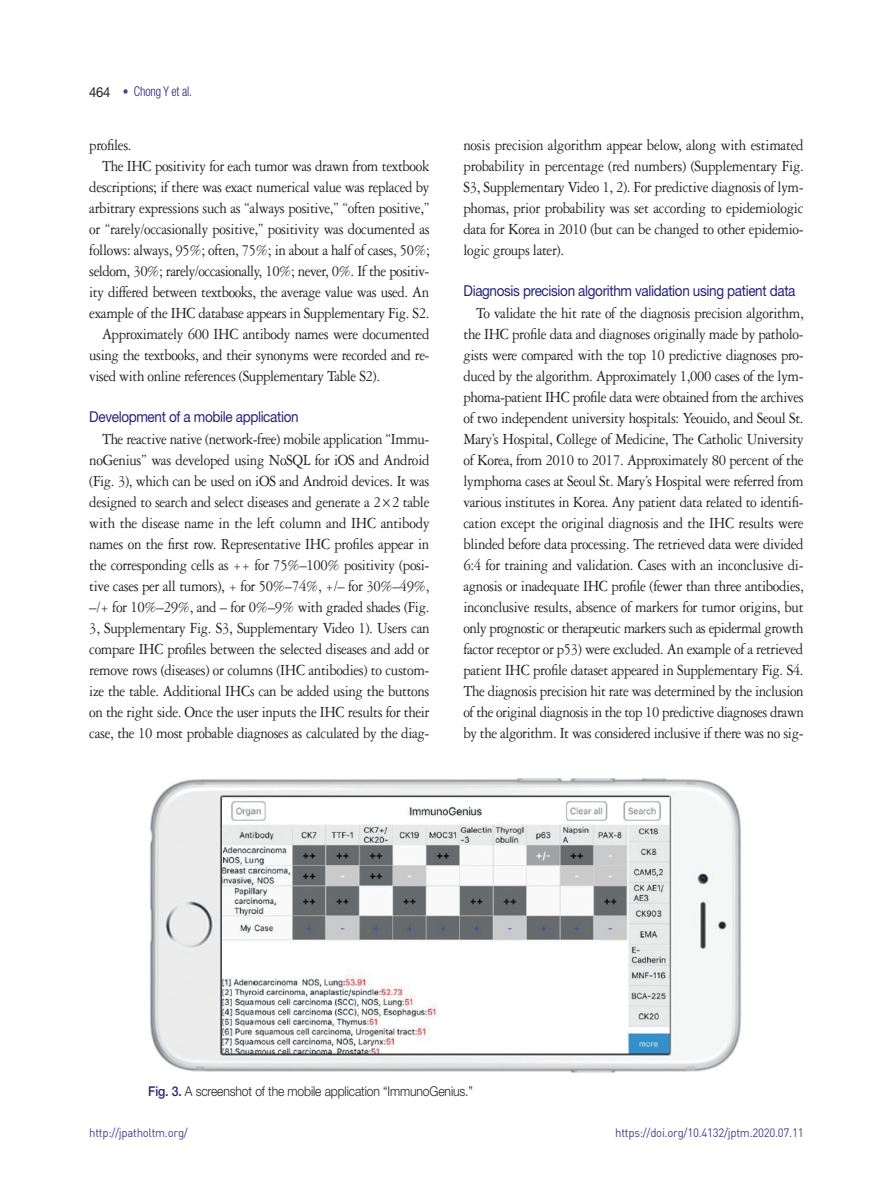
<style>
.page{position:relative;width:893px;height:1191px;background:#fff}
.page>*{position:absolute;margin:0;border:0;box-sizing:border-box;transform-origin:0 0}
.t1{font:16.5px/21px "Garamond 3 LT Std";letter-spacing:-.025em;color:#231f20;text-align:justify;scale:.9 1}
.t2{font:15px "Helvetica Neue LT Std";letter-spacing:-.025em;color:#26237b;scale:.9 1}
.t3{font:300 13.5px "Helvetica Neue LT Std";letter-spacing:-.01em;color:#231f20;scale:.9 1}
.t4{font:300 condensed 13.5px "Helvetica Neue LT Std";letter-spacing:-.01em;color:#26237b;scale:.9 1}
.t5{font:12px "Dinreg";letter-spacing:-.025em;color:#45428b;scale:.95 1}
.s1{font-weight:400;font-stretch:normal;font-size:13.8px;color:#231f20}
.s2{font-size:12.75px;color:#45428b}
.s3{font-family:"Minion Pro"}
.s4{font-weight:500;color:#26237b}
</style>
<div class="page">
<img style="left:150px;top:778px;width:591px;height:295px">
<p class="t4" style="left:89px;top:84px;width:116px"><span class="s1">464</span> <span class="s2">•</span> Chong Y et al.</p>
<p class="t1" style="left:89px;top:134px;width:49px">profiles.</p>
<p class="t1" style="left:102px;top:155px;width:365px">The IHC positivity for each tumor was drawn from textbook</p>
<p class="t1" style="left:89px;top:176px;width:379px">descriptions; if there was exact numerical value was replaced by</p>
<p class="t1" style="left:89px;top:197px;width:379px">arbitrary expressions such as “always positive,” “often positive,”</p>
<p class="t1" style="left:89px;top:218px;width:380px">or “rarely/occasionally positive,” positivity was documented as</p>
<p class="t1" style="left:89px;top:239px;width:380px">follows: always, 95%; often, 75%; in about a half of cases, 50%;</p>
<p class="t1" style="left:89px;top:260px;width:379px">seldom, 30%; rarely/occasionally, 10%; never, 0%. If the positiv-</p>
<p class="t1" style="left:89px;top:281px;width:379px">ity differed between textbooks, the average value was used. An</p>
<p class="t1" style="left:89px;top:302px;width:380px">example of the IHC database appears in Supplementary Fig. S2.</p>
<p class="t1" style="left:102px;top:323px;width:365px">Approximately 600 IHC antibody names were documented</p>
<p class="t1" style="left:89px;top:344px;width:379px">using the textbooks, and their synonyms were recorded and re-</p>
<p class="t1" style="left:89px;top:365px;width:325px">vised with online references (Supplementary Table S2).</p>
<p class="t2" style="left:89px;top:407px;width:234px">Development of a mobile application</p>
<p class="t1" style="left:89px;top:428px;width:380px;text-indent:13px">The reactive native (network-free) mobile application “Immu&shy;noGenius” was developed using NoSQL for iOS and Android (Fig. 3), which can be used on iOS and Android devices. It was designed to search and select diseases and generate a 2<span class="s3">×</span>2 table with the disease name in the left column and IHC antibody names on the first row. Representative IHC profiles appear in the corresponding cells as ++ for 75%–100% positivity (posi&shy;tive cases per all tumors), + for 50%–74%, +/– for 30%–49%, –/+ for 10%–29%, and – for 0%–9% with graded shades (Fig.<br>3, Supplementary Fig. S3, Supplementary Video 1). Users can compare IHC profiles between the selected diseases and add or remove rows (diseases) or columns (IHC antibodies) to custom&shy;ize the table. Additional IHCs can be added using the buttons on the right side. Once the user inputs the IHC results for their case, the 10 most probable diagnoses as calculated by the diag-</p>
<p class="t1" style="left:463px;top:134px;width:380px">nosis precision algorithm appear below, along with estimated probability in percentage (red numbers) (Supplementary Fig.<br>S3, Supplementary Video 1, 2). For predictive diagnosis of lym&shy;phomas, prior probability was set according to epidemiologic data for Korea in 2010 (but can be changed to other epidemio&shy;logic groups later).</p>
<p class="t2" style="left:463px;top:281px;width:370px">Diagnosis precision algorithm validation using patient data</p>
<p class="t1" style="left:463px;top:302px;width:380px;text-indent:13px">To validate the hit rate of the diagnosis precision algorithm, the IHC profile data and diagnoses originally made by patholo&shy;gists were compared with the top 10 predictive diagnoses pro&shy;duced by the algorithm. Approximately 1,000 cases of the lym&shy;phoma-patient IHC profile data were obtained from the archives of two independent university hospitals: Yeouido, and Seoul St.<br>Mary’s Hospital, College of Medicine, The Catholic University of Korea, from 2010 to 2017. Approximately 80 percent of the lymphoma cases at Seoul St. Mary’s Hospital were referred from various institutes in Korea. Any patient data related to identifi&shy;cation except the original diagnosis and the IHC results were blinded before data processing. The retrieved data were divided 6:4 for training and validation. Cases with an inconclusive di&shy;agnosis or inadequate IHC profile (fewer than three antibodies, inconclusive results, absence of markers for tumor origins, but only prognostic or therapeutic markers such as epidermal growth factor receptor or p53) were excluded. An example of a retrieved patient IHC profile dataset appeared in Supplementary Fig. S4.<br>The diagnosis precision hit rate was determined by the inclusion of the original diagnosis in the top 10 predictive diagnoses drawn by the algorithm. It was considered inclusive if there was no sig-</p>
<p class="t3" style="left:148px;top:1083px;width:362px"><span class="s4">Fig. 3.</span> A screenshot of the mobile application “ImmunoGenius.”</p>
<p class="t5" style="left:89px;top:1125px;width:105px">http://jpatholtm.org/</p>
<p class="t5" style="left:615px;top:1125px;width:200px">https://doi.org/10.4132/jptm.2020.07.11</p>
</div>
